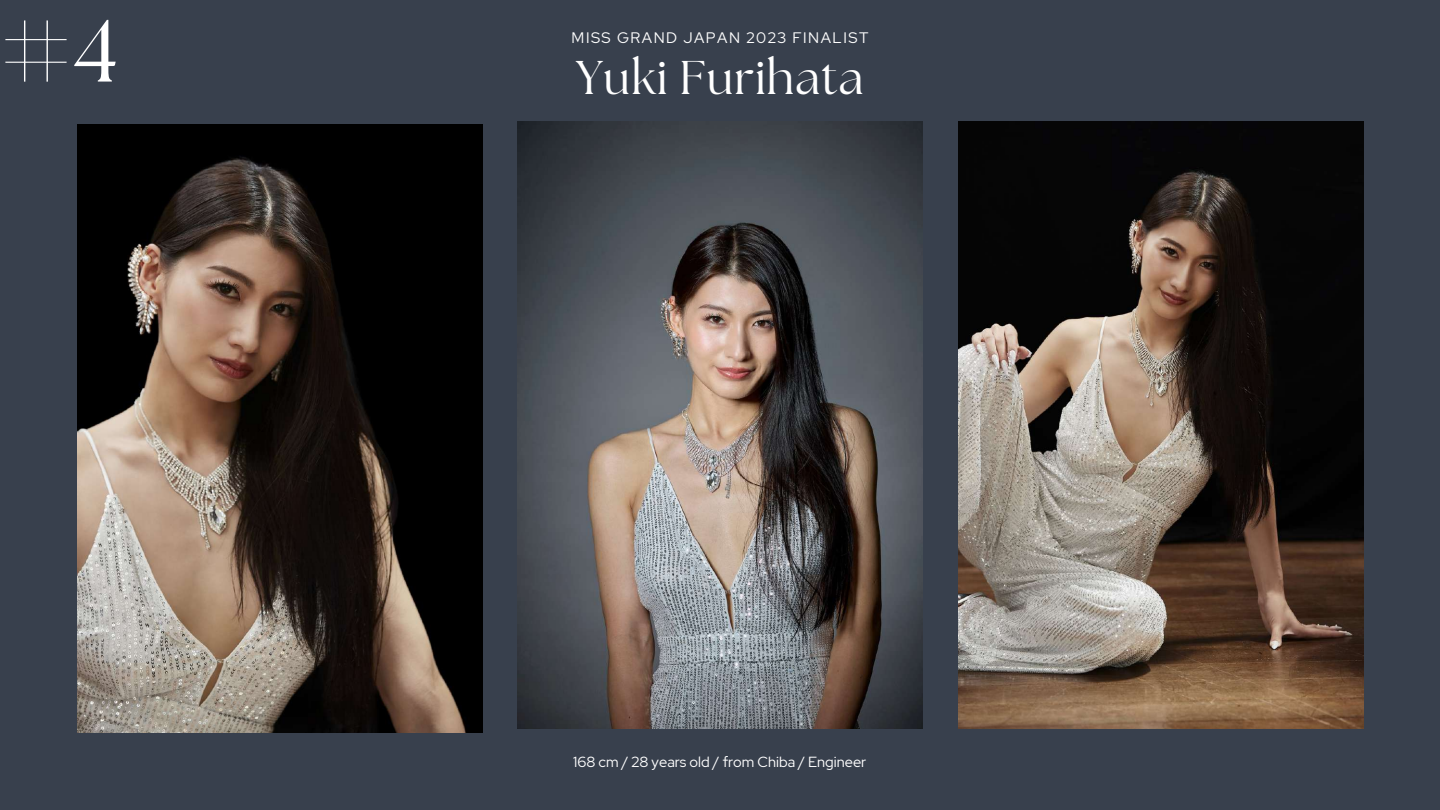
<style>
.page{position:relative;width:1440px;height:810px;background:#38404d}
.page>*{position:absolute;margin:0;border:0;box-sizing:border-box;transform-origin:0 0}
.t1{font:87.3px "The Seasons";color:#fff}
.t2{font:47.2px "The Seasons";letter-spacing:.02em;color:#fff}
.t3{font:15.2px "Red Hat Display";letter-spacing:.1em;color:#fff}
.t4{font:14.6px "Red Hat Display";color:#fff}
</style>
<div class="page">
<img style="left:517px;top:121px;width:405px;height:608px">
<img style="left:77px;top:125px;width:405px;height:607px">
<img style="left:958px;top:121px;width:405px;height:608px">
<h1 class="t1" style="left:1px;top:12px;width:119px">#4</h1>
<p class="t3" style="left:572px;top:28px;width:298px">MISS GRAND JAPAN 2023 FINALIST</p>
<h2 class="t2" style="left:577px;top:56px;width:288px">Yuki Furihata</h2>
<p class="t4" style="left:573px;top:752px;width:295px">168 cm / 28 years old / from Chiba / Engineer</p>
</div>
